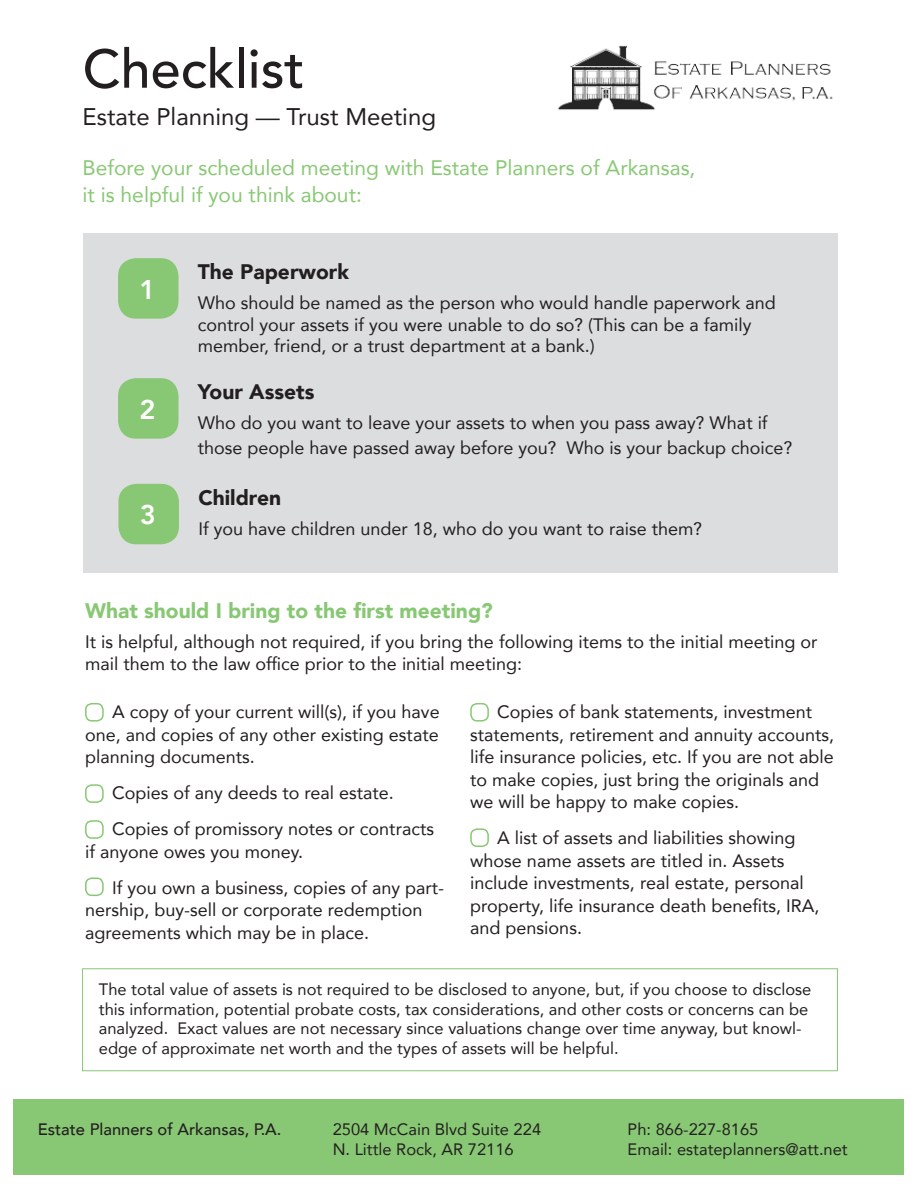
<style>
.page{position:relative;width:918px;height:1188px;background:#fff}
.page>*{position:absolute;margin:0;border:0;box-sizing:border-box;transform-origin:0 0}
.t1{font:500 54px "Avenir";color:#231f20}
.t2{font:800 27px "Avenir";color:#fff}
.t3{font:24px "Avenir";color:#231f20}
.t4{font:21px/27px "Avenir";color:#88c874}
.t5{font:900 21px "Avenir";color:#88c874}
.t6{font:900 21px "Avenir";color:#231f20}
.t7{font:18px/22.5px "Avenir";color:#231f20}
.t8{font:16.5px/19.5px "Avenir";color:#231f20}
.t9{font:500 16.5px "Avenir";color:#231f20}
</style>
<div class="page">
<img style="left:558px;top:45px;width:275px;height:65px">
<div style="left:83px;top:233px;width:754px;height:340px;background:#dcdddf"></div>
<div style="left:14px;top:1099px;width:890px;height:75px;background:#88c874"></div>
<div style="left:82px;top:968px;width:756px;height:103px;border:1px solid #88c874"></div>
<div style="left:118px;top:258px;width:60px;height:61px;background:#88c874;border-radius:18px"></div>
<div style="left:118px;top:378px;width:60px;height:61px;background:#88c874;border-radius:18px"></div>
<div style="left:118px;top:484px;width:61px;height:60px;background:#88c874;border-radius:18px"></div>
<div style="left:85px;top:703px;width:19px;height:19px;border:2px solid #88c874;border-radius:6px"></div>
<div style="left:470px;top:703px;width:19px;height:19px;border:2px solid #88c874;border-radius:6px"></div>
<div style="left:470px;top:828px;width:19px;height:19px;border:2px solid #88c874;border-radius:6px"></div>
<div style="left:85px;top:784px;width:19px;height:19px;border:2px solid #88c874;border-radius:6px"></div>
<div style="left:85px;top:820px;width:19px;height:19px;border:2px solid #88c874;border-radius:6px"></div>
<div style="left:85px;top:878px;width:19px;height:18px;border:2px solid #88c874;border-radius:6px"></div>
<p class="t1" style="left:83px;top:22px;width:223px">Checklist</p>
<p class="t3" style="left:83px;top:98px;width:355px">Estate Planning — Trust Meeting</p>
<p class="t4" style="left:83px;top:153px;width:614px">Before your scheduled meeting with Estate Planners of Arkansas, it is helpful if you think about:</p>
<p class="t2" style="left:139px;top:268px;width:17px">1</p>
<p class="t2" style="left:139px;top:388px;width:17px">2</p>
<p class="t2" style="left:140px;top:494px;width:17px">3</p>
<p class="t6" style="left:198px;top:254px;width:153px">The Paperwork</p>
<p class="t7" style="left:198px;top:292px;width:580px;line-height:21.6px">Who should be named as the person who would handle paperwork and control your assets if you were unable to do so? (This can be a family member, friend, or a trust department at a bank.)</p>
<p class="t6" style="left:198px;top:374px;width:118px">Your Assets</p>
<p class="t7" style="left:198px;top:410px;width:596px;line-height:25.2px">Who do you want to leave your assets to when you pass away? What if those people have passed away before you? Who is your backup choice?</p>
<p class="t6" style="left:198px;top:480px;width:84px">Children</p>
<p class="t7" style="left:198px;top:517px;width:505px">If you have children under 18, who do you want to raise them?</p>
<p class="t5" style="left:85px;top:592px;width:409px">What should I bring to the first meeting?</p>
<p class="t7" style="left:85px;top:630px;width:734px">It is helpful, although not required, if you bring the following items to the initial meeting or mail them to the law office prior to the initial meeting:</p>
<p class="t7" style="left:85px;top:700px;width:356px;text-align:justify;text-indent:27px">A copy of your current will(s), if you have one, and copies of any other existing estate planning documents.</p>
<p class="t7" style="left:112px;top:781px;width:283px">Copies of any deeds to real estate.</p>
<p class="t7" style="left:85px;top:817px;width:350px;text-indent:27px">Copies of promissory notes or contracts if anyone owes you money.</p>
<p class="t7" style="left:85px;top:876px;width:361px;text-indent:27px">If you own a business, copies of any part&shy;nership, buy-sell or corporate redemption agreements which may be in place.</p>
<p class="t7" style="left:470px;top:700px;width:365px;text-indent:27px">Copies of bank statements, investment statements, retirement and annuity accounts, life insurance policies, etc. If you are not able to make copies, just bring the originals and we will be happy to make copies.</p>
<p class="t7" style="left:470px;top:826px;width:351px;text-indent:27px">A list of assets and liabilities showing whose name assets are titled in. Assets include investments, real estate, personal property, life insurance death benefits, IRA, and pensions.</p>
<p class="t8" style="left:99px;top:979px;width:714px">The total value of assets is not required to be disclosed to anyone, but, if you choose to disclose this information, potential probate costs, tax considerations, and other costs or concerns can be analyzed. Exact values are not necessary since valuations change over time anyway, but knowl&shy;edge of approximate net worth and the types of assets will be helpful.</p>
<p class="t9" style="left:38px;top:1115px;width:245px">Estate Planners of Arkansas, P.A.</p>
<p class="t8" style="left:333px;top:1119px;width:210px">2504 McCain Blvd Suite 224</p>
<p class="t8" style="left:333px;top:1139px;width:183px">N. Little Rock, AR 72116</p>
<p class="t8" style="left:628px;top:1119px;width:132px">Ph: 866-227-8165</p>
<p class="t8" style="left:628px;top:1139px;width:222px">Email: estateplanners@att.net</p>
</div>
